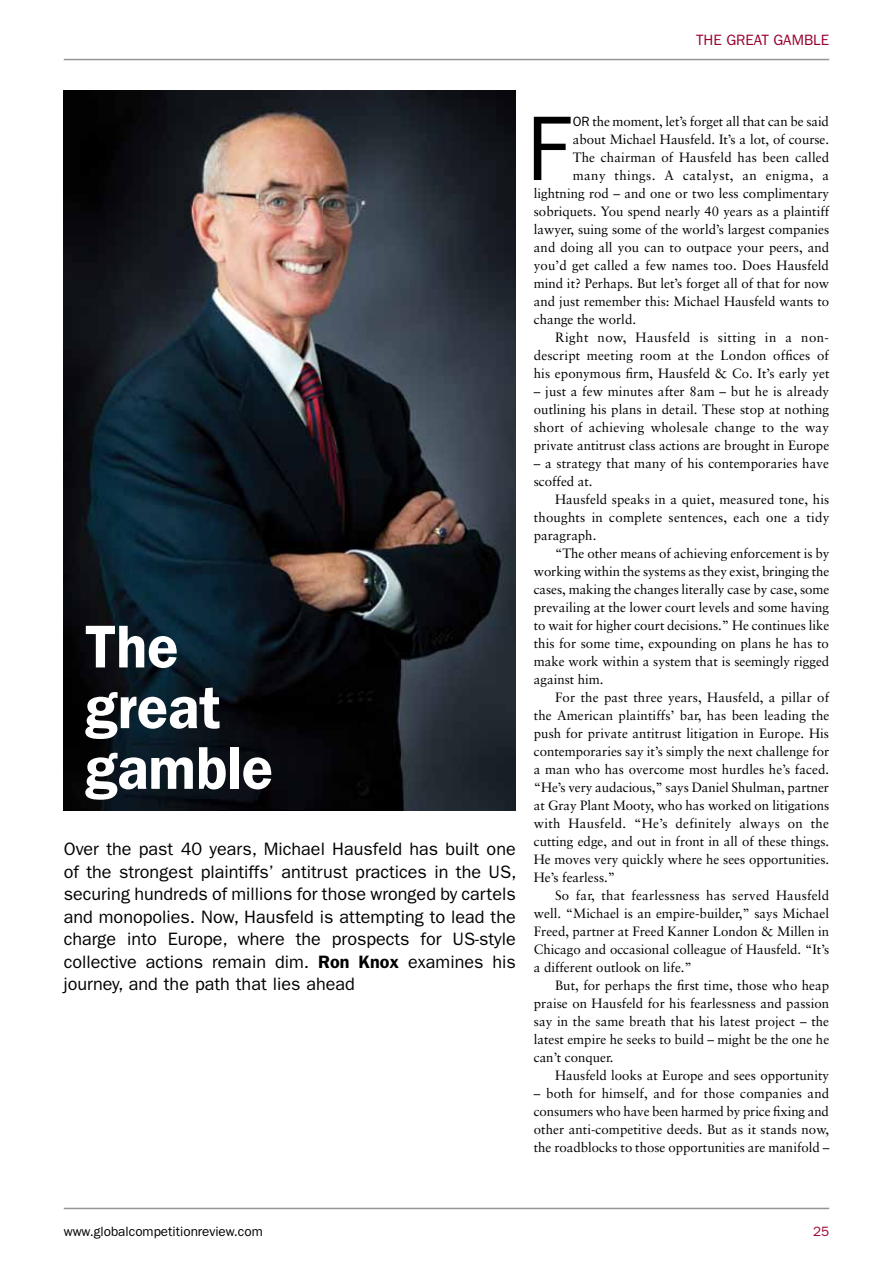
<style>
.page{position:relative;width:893px;height:1263px;background:#fff}
.page>*{position:absolute;margin:0;border:0;box-sizing:border-box;transform-origin:0 0}
.t1{font:600 60.75px/60.8px "Franklin Gothic";color:#fff;scale:.95 1}
.t2{font:18px/22.5px "Franklin Gothic";color:#000;text-align:justify}
.t3{font:15px "Franklin Gothic";color:#98002e}
.t4{font:13.5px/18px "Sabon";color:#000;text-align:justify}
.t5{font:13.5px "Sabon";letter-spacing:.035em;color:#000}
.t6{font:13.5px "Sabon";letter-spacing:.02em;color:#000}
.t7{font:13.5px "Franklin Gothic";color:#000}
.t8{font:13.5px "Franklin Gothic";color:#98002e}
.s1{font-weight:600}
.s2{font-family:"Franklin Gothic"}
</style>
<div class="page">
<hr style="left:64px;top:59px;width:765px;height:1px;background:#939598">
<hr style="left:64px;top:1208px;width:765px;height:1px;background:#939598">
<svg style="left:534px;top:117px;width:37px;height:63px"></svg>
<img style="left:64px;top:90px;width:452px;height:720px">
<p class="t3" style="left:696px;top:31px;width:135px">THE GREAT GAMBLE</p>
<h1 class="t1" style="left:85px;top:616px;width:199px">The great gamble</h1>
<p class="t2" style="left:64px;top:838px;width:454px">Over the past 40 years, Michael Hausfeld has built one of the strongest plaintiffs’ antitrust practices in the US, securing hundreds of millions for those wronged by cartels and monopolies. Now, Hausfeld is attempting to lead the charge into Europe, where the prospects for US-style collective actions remain dim. <span class="s1">Ron Knox</span> examines his journey, and the path that lies ahead</p>
<p class="t4" style="left:573px;top:112px;width:258px"><span class="s2">or</span> the moment, let’s forget all that can be said</p>
<p class="t4" style="left:573px;top:130px;width:258px">about Michael Hausfeld. It’s a lot, of course.</p>
<p class="t4" style="left:573px;top:148px;width:258px">The chairman of Hausfeld has been called</p>
<p class="t5" style="left:573px;top:167px;width:258px">many things. A catalyst, an enigma, a</p>
<p class="t4" style="left:534px;top:184px;width:297px">lightning rod – and one or two less complimentary</p>
<p class="t4" style="left:534px;top:202px;width:297px">sobriquets. You spend nearly 40 years as a plaintiff</p>
<p class="t4" style="left:534px;top:220px;width:297px">lawyer, suing some of the world’s largest companies</p>
<p class="t4" style="left:534px;top:238px;width:297px">and doing all you can to outpace your peers, and</p>
<p class="t4" style="left:534px;top:256px;width:297px">you’d get called a few names too. Does Hausfeld</p>
<p class="t4" style="left:534px;top:274px;width:297px">mind it? Perhaps. But let’s forget all of that for now</p>
<p class="t4" style="left:534px;top:292px;width:297px">and just remember this: Michael Hausfeld wants to</p>
<p class="t4" style="left:534px;top:310px;width:104px">change the world.</p>
<p class="t5" style="left:555px;top:329px;width:275px">Right now, Hausfeld is sitting in a non-</p>
<p class="t6" style="left:534px;top:347px;width:297px">descript meeting room at the London offices of</p>
<p class="t4" style="left:534px;top:364px;width:297px">his eponymous firm, Hausfeld &amp; Co. It’s early yet</p>
<p class="t4" style="left:534px;top:382px;width:297px">– just a few minutes after 8am – but he is already outlining his plans in detail. These stop at nothing short of achieving wholesale change to the way private antitrust class actions are brought in Europe</p>
<p class="t4" style="left:534px;top:454px;width:297px">– a strategy that many of his contemporaries have scoffed at.</p>
<p class="t4" style="left:534px;top:490px;width:297px;text-indent:21px">Hausfeld speaks in a quiet, measured tone, his thoughts in complete sentences, each one a tidy paragraph.</p>
<p class="t4" style="left:534px;top:544px;width:297px;text-indent:21px">“The other means of achieving enforcement is by working within the systems as they exist, bringing the cases, making the changes literally case by case, some prevailing at the lower court levels and some having to wait for higher court decisions.” He continues like this for some time, expounding on plans he has to make work within a system that is seemingly rigged against him.</p>
<p class="t4" style="left:534px;top:688px;width:297px;text-indent:21px">For the past three years, Hausfeld, a pillar of the American plaintiffs’ bar, has been leading the push for private antitrust litigation in Europe. His contemporaries say it’s simply the next challenge for a man who has overcome most hurdles he’s faced. “He’s very audacious,” says Daniel Shulman, partner at Gray Plant Mooty, who has worked on litigations with Hausfeld. “He’s definitely always on the cutting edge, and out in front in all of these things.<br>He moves very quickly where he sees opportunities.<br>He’s fearless.”</p>
<p class="t4" style="left:534px;top:886px;width:297px;text-indent:21px">So far, that fearlessness has served Hausfeld well. “Michael is an empire-builder,” says Michael Freed, partner at Freed Kanner London &amp; Millen in Chicago and occasional colleague of Hausfeld. “It’s a different outlook on life.”</p>
<p class="t4" style="left:534px;top:976px;width:297px;text-indent:21px">But, for perhaps the first time, those who heap praise on Hausfeld for his fearlessness and passion say in the same breath that his latest project – the latest empire he seeks to build – might be the one he can’t conquer.</p>
<p class="t4" style="left:555px;top:1066px;width:275px">Hausfeld looks at Europe and sees opportunity</p>
<p class="t4" style="left:534px;top:1084px;width:297px">– both for himself, and for those companies and consumers who have been harmed by price fixing and other anti-competitive deeds. But as it stands now, the roadblocks to those opportunities are manifold –</p>
<p class="t7" style="left:64px;top:1224px;width:200px">www.globalcompetitionreview.com</p>
<p class="t8" style="left:813px;top:1224px;width:18px">25</p>
</div>
